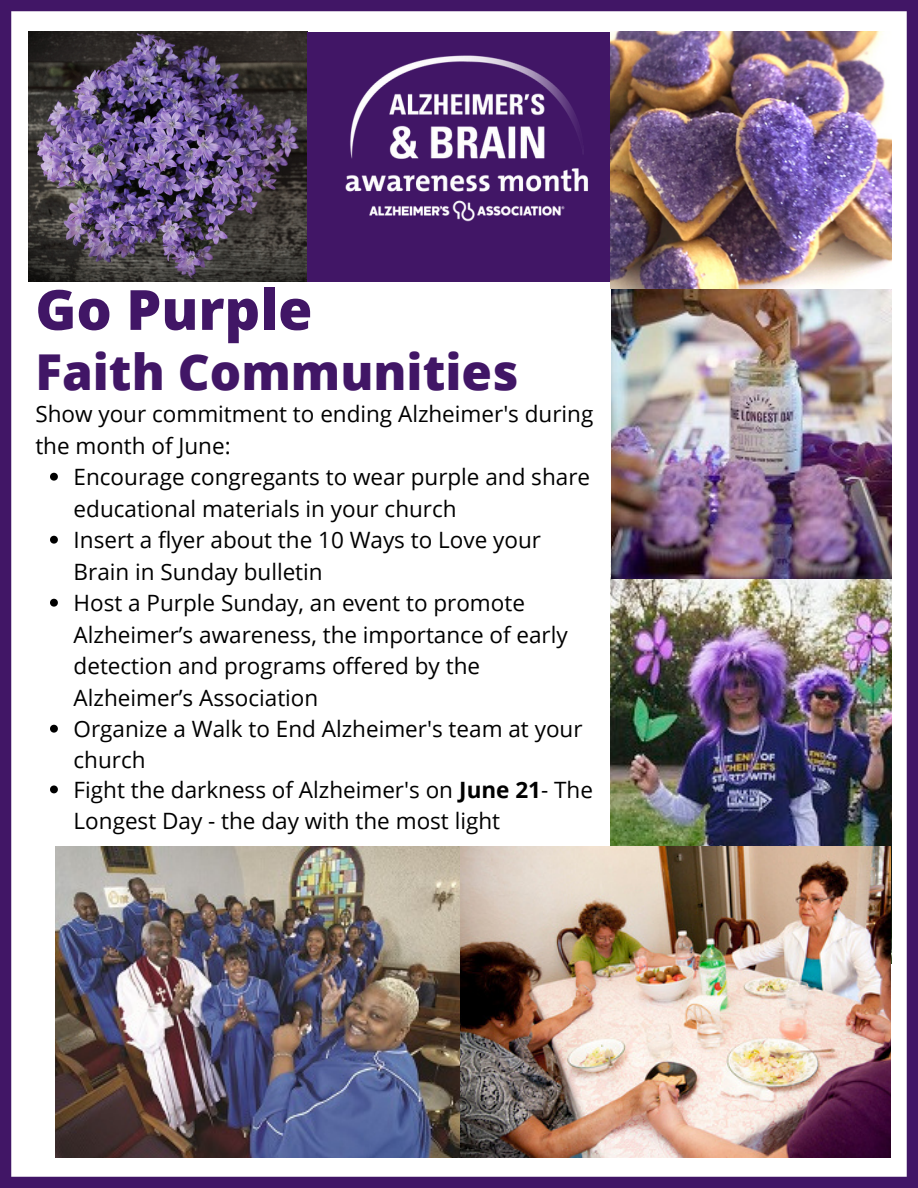
<style>
.page{position:relative;width:918px;height:1188px;background:#fff}
.page>*{position:absolute;margin:0;border:0;box-sizing:border-box;transform-origin:0 0}
.t1{font:800 55.5px "Open Sans";color:#411666}
.t2{font:800 49.5px "Open Sans";color:#411666}
.t3{font:22.5px/31.5px "Open Sans";color:#000}
.s1{font-weight:700}
</style>
<div class="page">
<div style="left:0;top:6px;width:11px;height:1176px;background:#411666"></div>
<div style="left:907px;top:6px;width:11px;height:1176px;background:#411666"></div>
<div style="left:0;top:1177px;width:918px;height:11px;background:#411666"></div>
<div style="left:0;top:0;width:918px;height:11px;background:#411666"></div>
<img style="left:29px;top:32px;width:278px;height:249px">
<div style="left:307px;top:32px;width:303px;height:250px;background:#411666"></div>
<img style="left:610px;top:491px;width:281px;height:356px">
<img style="left:55px;top:847px;width:836px;height:310px">
<svg style="left:50px;top:473px;width:8px;height:8px"></svg>
<svg style="left:50px;top:536px;width:8px;height:8px"></svg>
<svg style="left:50px;top:599px;width:8px;height:8px"></svg>
<svg style="left:50px;top:725px;width:8px;height:8px"></svg>
<svg style="left:50px;top:786px;width:8px;height:7px"></svg>
<img style="left:612px;top:288px;width:280px;height:290px">
<img style="left:610px;top:32px;width:281px;height:256px">
<img style="left:317px;top:11px;width:282px;height:211px">
<p class="t1" style="left:35px;top:271px;width:279px">Go Purple</p>
<p class="t2" style="left:35px;top:337px;width:485px">Faith Communities</p>
<p class="t3" style="left:35px;top:398px;width:560px">Show your commitment to ending Alzheimer's during the month of June:</p>
<p class="t3" style="left:74px;top:461px;width:518px">Encourage congregants to wear purple and share educational materials in your church</p>
<p class="t3" style="left:74px;top:524px;width:469px">Insert a flyer about the 10 Ways to Love your<br>Brain in Sunday bulletin</p>
<p class="t3" style="left:74px;top:587px;width:496px">Host a Purple Sunday, an event to promote Alzheimer’s awareness, the importance of early detection and programs offered by the Alzheimer’s Association</p>
<p class="t3" style="left:74px;top:713px;width:510px;line-height:30.3px">Organize a Walk to End Alzheimer's team at your church</p>
<p class="t3" style="left:74px;top:773px;width:521px">Fight the darkness of Alzheimer's on <span class="s1">June 21</span>- The<br>Longest Day - the day with the most light</p>
</div>
